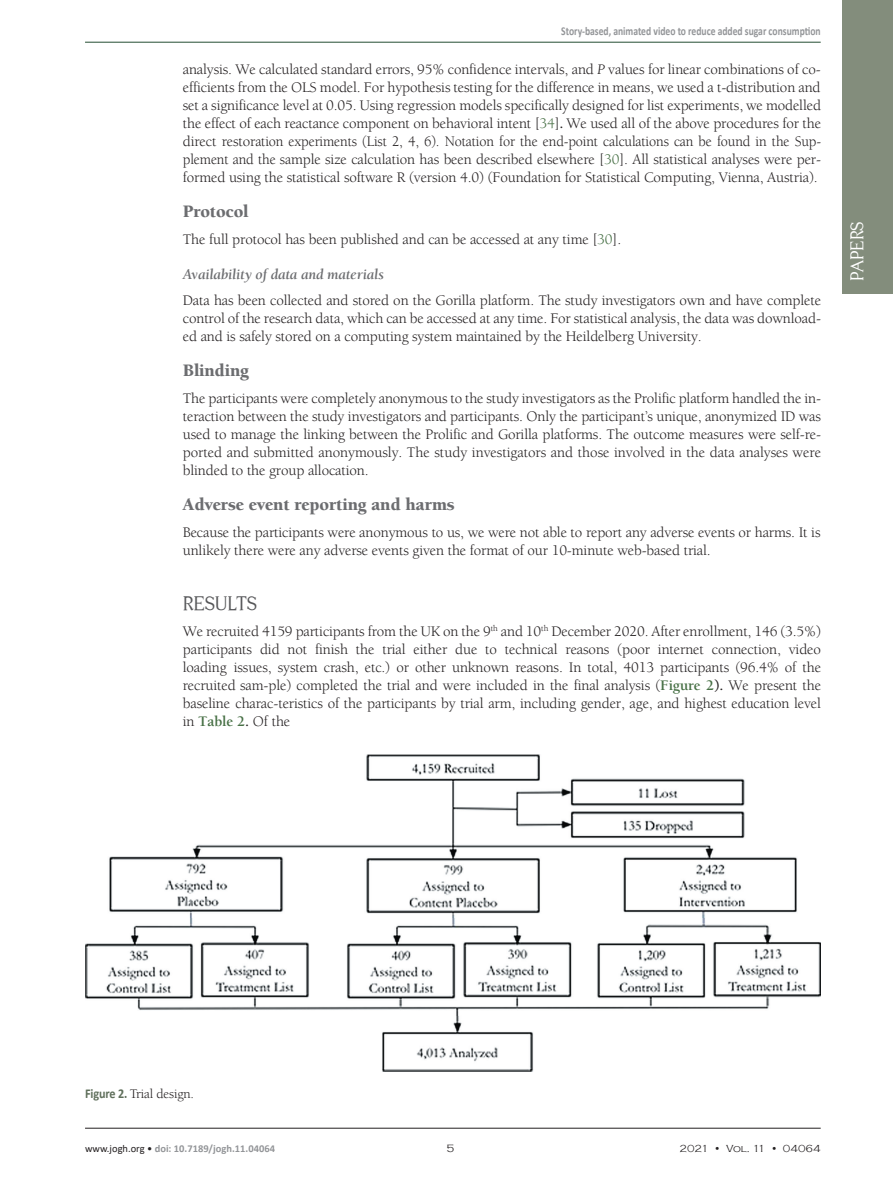
<style>
.page{position:relative;width:893px;height:1191px;background:#fff}
.page>*{position:absolute;margin:0;border:0;box-sizing:border-box;transform-origin:0 0}
.Tekst_Osnovni{font:19.5px "Centabel";letter-spacing:-.01em;color:#57585a}
.Tekst_Osnovni-2{font:900 18px "Berkeley Std";letter-spacing:-.01em;color:#6c6d70}
.t1{font:18px "Centabel";color:#fff}
.Tekst_Osnovni-3{font:15px/18px "Berkeley Std";letter-spacing:-.01em;color:#231f20;text-align:justify}
.potpisi_slike{font:13.5px "Berkeley Std";letter-spacing:-.01em;color:#231f20}
.t2{font:700 12px "Calibri";color:#939598;scale:.8 1}
.t3{font:300 10.95px "Copperplate Gothic";color:#231f20}
.t4{font:700 10.5px "Calibri";color:#939598}
.t5{font:300 10.5px "Copperplate Gothic";color:#231f20}
.s1{font-style:italic}
.s2{color:#477045}
.s3{font-family:"Minion Pro"}
.s4{font-weight:700;font-style:italic;color:#6c6d70}
.s5{font-weight:700;color:#477045}
.s6{font-weight:700}
.s7{font-family:"Calibri";font-weight:700;color:#5f6f5b}
.s8{font-weight:400;color:#231f20}
</style>
<div class="page">
<hr style="left:85px;top:1128px;width:736px;height:1px;background:#231f20">
<hr style="left:85px;top:42px;width:736px;height:1px;background:#244d32">
<div style="left:842px;top:0;width:51px;height:293px;background:#838d7c"></div>
<img style="left:85px;top:754px;width:736px;height:318px">
<p class="t2" style="left:561px;top:22px;width:326px">Story-based, animated video to reduce added sugar consumption</p>
<p class="Tekst_Osnovni-3" style="left:183px;top:61px;width:640px">analysis. We calculated standard errors, 95% confidence intervals, and <span class="s1">P</span> values for linear combinations of co&shy;efficients from the OLS model. For hypothesis testing for the difference in means, we used a t-distribution and set a significance level at 0.05. Using regression models specifically designed for list experiments, we modelled the effect of each reactance component on behavioral intent [<span class="s2">34</span>]<span class="s3">.</span> We used all of the above procedures for the direct restoration experiments (List 2, 4, 6). Notation for the end-point calculations can be found in the Sup&shy;plement and the sample size calculation has been described elsewhere [<span class="s2">30</span>]. All statistical analyses were per&shy;formed using the statistical software R (version 4.0) (Foundation for Statistical Computing, Vienna, Austria).</p>
<p class="Tekst_Osnovni-2" style="left:183px;top:202px;width:67px">Protocol</p>
<p class="Tekst_Osnovni-3" style="left:183px;top:230px;width:440px">The full protocol has been published and can be accessed at any time [<span class="s2">30</span>].</p>
<p class="Tekst_Osnovni-3" style="left:183px;top:261px;width:640px;line-height:26.5px"><span class="s4">Availability of data and materials<br></span>Data has been collected and stored on the Gorilla platform. The study investigators own and have complete</p>
<p class="Tekst_Osnovni-3" style="left:183px;top:310px;width:640px">control of the research data, which can be accessed at any time. For statistical analysis, the data was download&shy;ed and is safely stored on a computing system maintained by the Heildelberg University.</p>
<p class="Tekst_Osnovni-2" style="left:183px;top:361px;width:67px">Blinding</p>
<p class="Tekst_Osnovni-3" style="left:183px;top:389px;width:640px">The participants were completely anonymous to the study investigators as the Prolific platform handled the in&shy;teraction between the study investigators and participants. Only the participant’s unique, anonymized ID was used to manage the linking between the Prolific and Gorilla platforms. The outcome measures were self-re&shy;ported and submitted anonymously. The study investigators and those involved in the data analyses were blinded to the group allocation.</p>
<p class="Tekst_Osnovni-2" style="left:183px;top:495px;width:273px">Adverse event reporting and harms</p>
<p class="Tekst_Osnovni-3" style="left:183px;top:523px;width:639px">Because the participants were anonymous to us, we were not able to report any adverse events or harms. It is unlikely there were any adverse events given the format of our 10-minute web-based trial.</p>
<p class="Tekst_Osnovni" style="left:183px;top:591px;width:76px">RESULTS</p>
<p class="Tekst_Osnovni-3" style="left:183px;top:622px;width:640px">We recruited 4159 participants from the UK on the 9<sup>th</sup> and 10<sup>th</sup> December 2020. After enrollment, 146 (3.5%) participants did not finish the trial either due to technical reasons (poor internet connection, video loading issues, system crash, etc.) or other unknown reasons. In total, 4013 participants (96.4% of the recruited sam-ple) completed the trial and were included in the final analysis (<span class="s5">Figure 2</span><span class="s6">).</span> We present the baseline charac-teristics of the participants by trial arm, including gender, age, and highest education level in <span class="s5">Table 2</span><span class="s6">.</span> Of the</p>
<p class="t1" style="left:846px;top:281px;width:61px;rotate:-90deg">PAPERS</p>
<p class="potpisi_slike" style="left:85px;top:1086px;width:111px"><span class="s7">Figure 2.</span> Trial design.</p>
<p class="t4" style="left:85px;top:1141px;width:191px"><span class="s8">www.jogh.org •</span> doi: 10.7189/jogh.11.04064</p>
<p class="t3" style="left:447px;top:1142px;width:9px">5</p>
<p class="t5" style="left:679px;top:1142px;width:143px">2021 • Vol. 11 • 04064</p>
</div>
